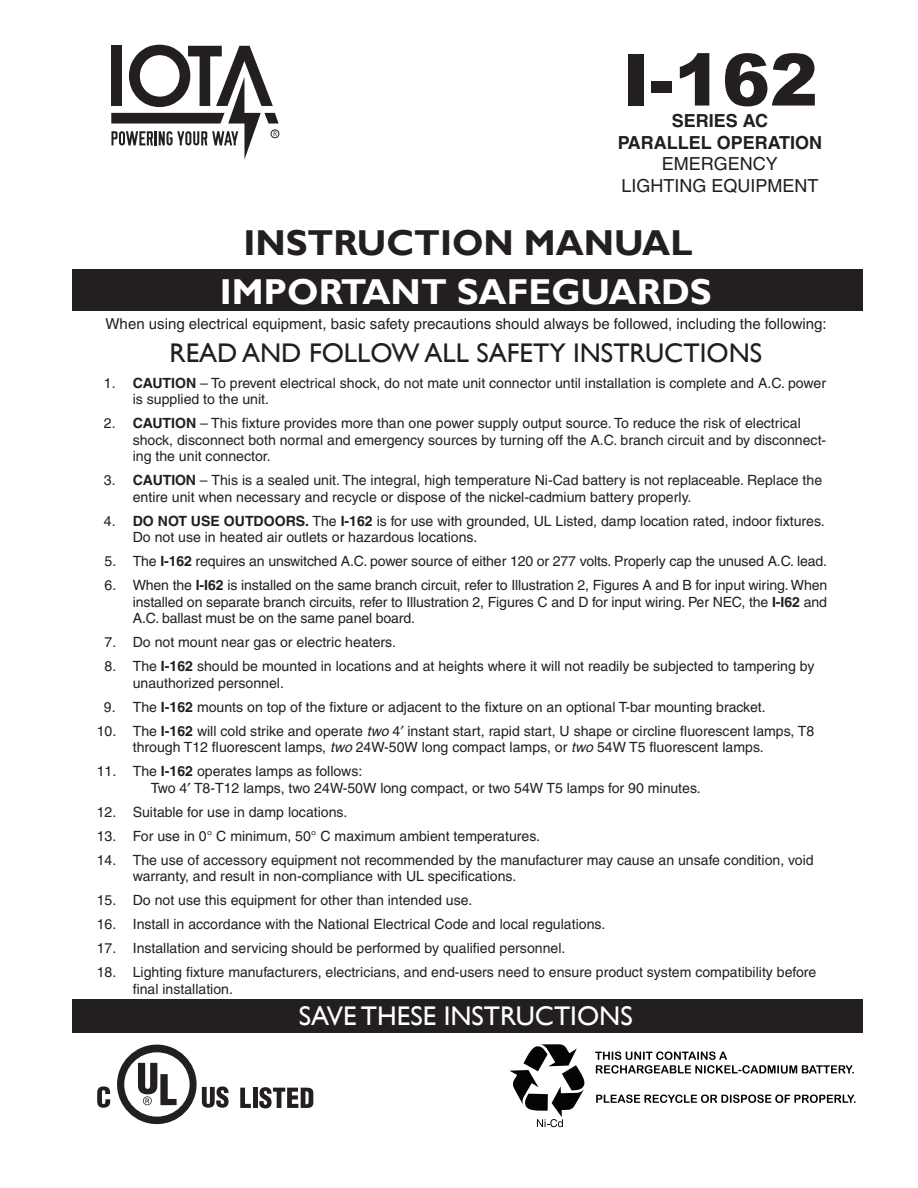
<style>
.page{position:relative;width:918px;height:1188px;background:#fff}
.page>*{position:absolute;margin:0;border:0;box-sizing:border-box;transform-origin:0 0}
.Product_Name{font:900 72px "Arial";color:#231f20}
.Headline{font:700 36px "Gill Sans";color:#fff}
.Headline-2{font:700 36px "Gill Sans";color:#231f20}
.Body_text{font:27px "Gill Sans";color:#231f20}
.Subhead_1{font:27px "Gill Sans";color:#fff}
.Product_Name_2{font:700 18px/21.6px "Helvetica";color:#231f20;text-align:center}
.Product_Name_2-2{font:18px "Helvetica";color:#231f20}
.Body_text-2{font:15px "Helvetica";color:#231f20}
.Hanging_indent{font:14.1px/16.5px "Helvetica";color:#231f20}
.s1{font-weight:400}
.s2{font-weight:700}
.s3{font-style:italic}
</style>
<div class="page">
<div style="left:73px;top:999px;width:790px;height:33px;background:#231f20"></div>
<div style="left:73px;top:269px;width:790px;height:42px;background:#231f20"></div>
<svg style="left:240px;top:1088px;width:11px;height:20px"></svg>
<hr style="left:253px;top:1088px;width:4px;height:20px;background:#231f20">
<svg style="left:259px;top:1087px;width:54px;height:21px"></svg>
<svg style="left:97px;top:1086px;width:13px;height:22px"></svg>
<svg style="left:117px;top:1045px;width:112px;height:79px"></svg>
<svg style="left:509px;top:1044px;width:76px;height:83px"></svg>
<svg style="left:595px;top:1051px;width:259px;height:23px"></svg>
<svg style="left:596px;top:1095px;width:260px;height:8px"></svg>
<svg style="left:111px;top:45px;width:168px;height:115px"></svg>
<p class="Product_Name" style="left:622px;top:28px;width:198px">I-162</p>
<p class="Product_Name_2" style="left:672px;top:110px;width:98px">SERIES AC</p>
<p class="Product_Name_2" style="left:618px;top:131px;width:206px">PARALLEL OPERATION<br><span class="s1">EMERGENCY</span></p>
<p class="Product_Name_2-2" style="left:622px;top:175px;width:198px">LIGHTING EQUIPMENT</p>
<p class="Headline-2" style="left:243px;top:221px;width:451px">INSTRUCTION MANUAL</p>
<p class="Headline" style="left:220px;top:270px;width:493px">IMPORTANT SAFEGUARDS</p>
<p class="Body_text-2" style="left:106px;top:315px;width:723px">When using electrical equipment, basic safety precautions should always be followed, including the following:</p>
<p class="Body_text" style="left:169px;top:337px;width:594px">READ AND FOLLOW ALL SAFETY INSTRUCTIONS</p>
<p class="Hanging_indent" style="left:133px;top:374px;width:695px;text-indent:-29px">1. <span class="s2">CAUTION</span> – To prevent electrical shock, do not mate unit connector until installation is complete and A.C. power is supplied to the unit.</p>
<p class="Hanging_indent" style="left:133px;top:415px;width:695px;text-indent:-29px">2. <span class="s2">CAUTION</span> – This fixture provides more than one power supply output source. To reduce the risk of electrical shock, disconnect both normal and emergency sources by turning off the A.C. branch circuit and by disconnect&shy;ing the unit connector.</p>
<p class="Hanging_indent" style="left:133px;top:472px;width:691px;text-indent:-29px">3. <span class="s2">CAUTION</span> – This is a sealed unit. The integral, high temperature Ni-Cad battery is not replaceable. Replace the entire unit when necessary and recycle or dispose of the nickel-cadmium battery properly.</p>
<p class="Hanging_indent" style="left:133px;top:512px;width:694px;text-indent:-29px">4. <span class="s2">DO NOT USE OUTDOORS.</span> The <span class="s2">I-162</span> is for use with grounded, UL Listed, damp location rated, indoor fixtures.<br>Do not use in heated air outlets or hazardous locations.</p>
<p class="Hanging_indent" style="left:105px;top:553px;width:724px">5. The <span class="s2">I-162</span> requires an unswitched A.C. power source of either 120 or 277 volts. Properly cap the unused A.C. lead.</p>
<p class="Hanging_indent" style="left:133px;top:577px;width:696px;text-align:justify;text-indent:-28px">6. When the <span class="s2">I-I62</span> is installed on the same branch circuit, refer to Illustration 2, Figures A and B for input wiring. When installed on separate branch circuits, refer to Illustration 2, Figures C and D for input wiring. Per NEC, the <span class="s2">I-I62</span> and A.C. ballast must be on the same panel board.</p>
<p class="Hanging_indent" style="left:105px;top:634px;width:293px">7. Do not mount near gas or electric heaters.</p>
<p class="Hanging_indent" style="left:133px;top:658px;width:683px;text-indent:-28px">8. The <span class="s2">I-162</span> should be mounted in locations and at heights where it will not readily be subjected to tampering by unauthorized personnel.</p>
<p class="Hanging_indent" style="left:104px;top:698px;width:663px">9. The <span class="s2">I-162</span> mounts on top of the fixture or adjacent to the fixture on an optional T-bar mounting bracket.</p>
<p class="Hanging_indent" style="left:133px;top:722px;width:683px;text-indent:-36px">10. The <span class="s2">I-162</span> will cold strike and operate <span class="s3">two</span> 4 instant start, rapid start, U shape or circline fluorescent lamps, T8 through T12 fluorescent lamps, <span class="s3">two</span> 24W-50W long compact lamps, or <span class="s3">two</span> 54W T5 fluorescent lamps.</p>
<p class="Hanging_indent" style="left:151px;top:763px;width:552px;text-indent:-54px">11. The <span class="s2">I-162</span> operates lamps as follows:<br>Two 4 T8-T12 lamps, two 24W-50W long compact, or two 54W T5 lamps for 90 minutes.</p>
<p class="Hanging_indent" style="left:97px;top:803px;width:252px">12. Suitable for use in damp locations.</p>
<p class="Hanging_indent" style="left:97px;top:827px;width:445px">13. For use in 0° C minimum, 50° C maximum ambient temperatures.</p>
<p class="Hanging_indent" style="left:133px;top:851px;width:682px;text-indent:-36px">14. The use of accessory equipment not recommended by the manufacturer may cause an unsafe condition, void warranty, and result in non-compliance with UL specifications.</p>
<p class="Hanging_indent" style="left:97px;top:892px;width:377px">15. Do not use this equipment for other than intended use.</p>
<p class="Hanging_indent" style="left:97px;top:916px;width:510px">16. Install in accordance with the National Electrical Code and local regulations.</p>
<p class="Hanging_indent" style="left:97px;top:940px;width:470px">17. Installation and servicing should be performed by qualified personnel.</p>
<p class="Hanging_indent" style="left:133px;top:964px;width:685px;text-indent:-36px">18. Lighting fixture manufacturers, electricians, and end-users need to ensure product system compatibility before final installation.</p>
<p class="Subhead_1" style="left:299px;top:1000px;width:335px">SAVE THESE INSTRUCTIONS</p>
</div>
